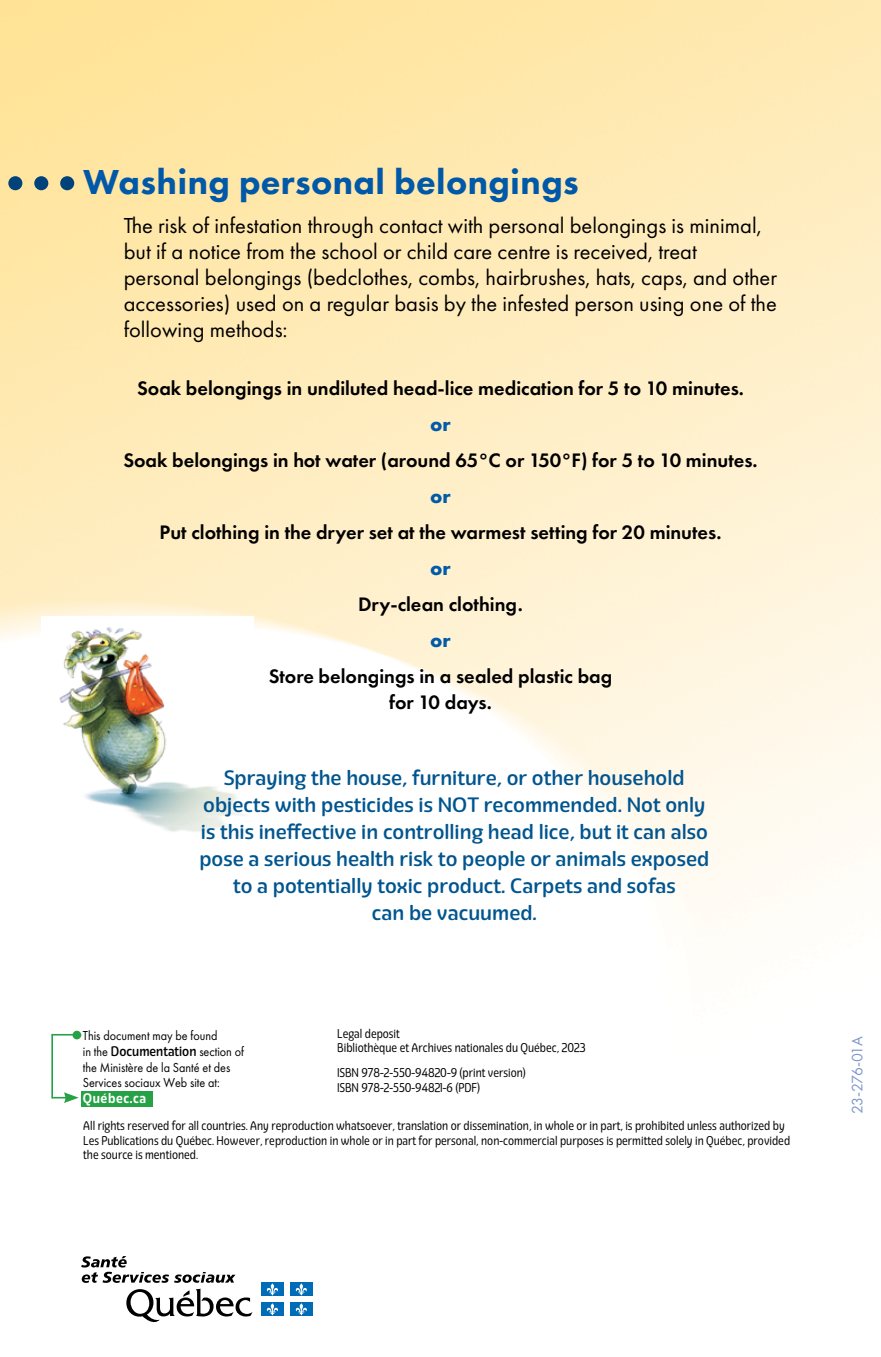
<style>
.page{position:relative;width:881px;height:1357px;background:#fff}
.page>*{position:absolute;margin:0;border:0;box-sizing:border-box;transform-origin:0 0}
.t1{font:800 36px "Futura PT";letter-spacing:.01em;color:#0058a9}
.t2{font:22.5px/25.9px "Futura PT";color:#000}
.t3{font:500 20.25px/27px "Eigerdals";color:#00558f;text-align:center}
.t4{font:600 20.25px/25.9px "Futura PT";color:#000;text-align:center}
.t5{font:700 20.25px "Futura PT";color:#005ba8}
.t6{font:15.75px "Futura PT";letter-spacing:-.065em;color:#8097cb}
.t7{font:13.5px/15.8px "Futura PT";color:#000;scale:.9 1}
.t8{font:700 13.5px "Eigerdals";letter-spacing:.05em;color:#fff;scale:.9 1}
.t9{font:12.38px/14.6px "Eigerdals";color:#000;scale:.85 1}
.s1{font-family:"Eigerdals";font-weight:500}
</style>
<div class="page">
<img style="left:0;top:0;width:881px;height:1107px">
<img style="left:42px;top:616px;width:212px;height:230px">
<div style="left:60px;top:176px;width:14px;height:14px;background:#00427a;border-radius:50%"></div>
<div style="left:34px;top:176px;width:14px;height:14px;background:#00427a;border-radius:50%"></div>
<div style="left:8px;top:176px;width:14px;height:14px;background:#00427a;border-radius:50%"></div>
<svg style="left:81px;top:1256px;width:171px;height:66px"></svg>
<div style="left:261px;top:1282px;width:23px;height:14px;background:#006cb7"></div>
<svg style="left:266px;top:1283px;width:12px;height:12px"></svg>
<div style="left:290px;top:1282px;width:22px;height:14px;background:#006cb7"></div>
<svg style="left:295px;top:1283px;width:12px;height:12px"></svg>
<div style="left:261px;top:1302px;width:23px;height:14px;background:#006cb7"></div>
<svg style="left:266px;top:1303px;width:12px;height:12px"></svg>
<div style="left:290px;top:1302px;width:22px;height:14px;background:#006cb7"></div>
<svg style="left:295px;top:1303px;width:12px;height:12px"></svg>
<div style="left:81px;top:1091px;width:72px;height:15px;background:#26a146"></div>
<svg style="left:52px;top:1092px;width:27px;height:11px"></svg>
<hr style="left:51px;top:1034px;width:2px;height:64px;background:#26a146">
<svg style="left:53px;top:1034px;width:20px;height:1px"></svg>
<div style="left:73px;top:1031px;width:8px;height:8px;background:#26a146;border-radius:50%"></div>
<h1 class="t1" style="left:83px;top:160px;width:497px">Washing personal belongings</h1>
<p class="t2" style="left:124px;top:213px;width:655px">The risk of infestation through contact with personal belongings is minimal, but if a notice from the school or child care centre is received, treat personal belongings (bedclothes, combs, hairbrushes, hats, caps, and other accessories) used on a regular basis by the infested person using one of the following methods:</p>
<h3 class="t4" style="left:137px;top:375px;width:608px">Soak belongings in undiluted head-lice medication for 5 to 10 minutes.</h3>
<h3 class="t5" style="left:430px;top:411px;width:22px">or</h3>
<h3 class="t4" style="left:123px;top:447px;width:636px">Soak belongings in hot water (around 65°C or 150°F) for 5 to 10 minutes.</h3>
<h3 class="t5" style="left:430px;top:483px;width:22px">or</h3>
<h3 class="t4" style="left:160px;top:519px;width:563px">Put clothing in the dryer set at the warmest setting for 20 minutes.</h3>
<h3 class="t5" style="left:430px;top:555px;width:22px">or</h3>
<h3 class="t4" style="left:358px;top:591px;width:166px">Dry-clean clothing.</h3>
<h3 class="t5" style="left:430px;top:627px;width:22px">or</h3>
<h3 class="t4" style="left:269px;top:663px;width:345px">Store belongings in a sealed plastic bag for 10 days.</h3>
<p class="t3" style="left:199px;top:764px;width:511px">Spraying the house, furniture, or other household objects with pesticides is NOT recommended. Not only is this ineffective in controlling head lice, but it can also pose a serious health risk to people or animals exposed to a potentially toxic product. Carpets and sofas<br>can be vacuumed.</p>
<p class="t9" style="left:337px;top:1026px;width:294px">Legal deposit<br>Bibliothèque et Archives nationales du Québec, 2023</p>
<p class="t9" style="left:337px;top:1065px;width:224px">ISBN 978-2-550-94820-9 (print version)<br>ISBN 978-2-550-94821-6 (PDF)</p>
<p class="t7" style="left:83px;top:1027px;width:181px">This document may be found<br>in the <span class="s1">Documentation</span> section of the Ministère de la Santé et des<br>Services sociaux Web site at:</p>
<p class="t8" style="left:83px;top:1090px;width:72px">Québec.ca</p>
<p class="t9" style="left:83px;top:1118px;width:833px">All rights reserved for all countries. Any reproduction whatsoever, translation or dissemination, in whole or in part, is prohibited unless authorized by<br>Les Publications du Québec. However, reproduction in whole or in part for personal, non-commercial purposes is permitted solely in Québec, provided the source is mentioned.</p>
<p class="t6" style="left:848px;top:1114px;width:80px;rotate:-90deg">23-276-01A</p>
</div>
